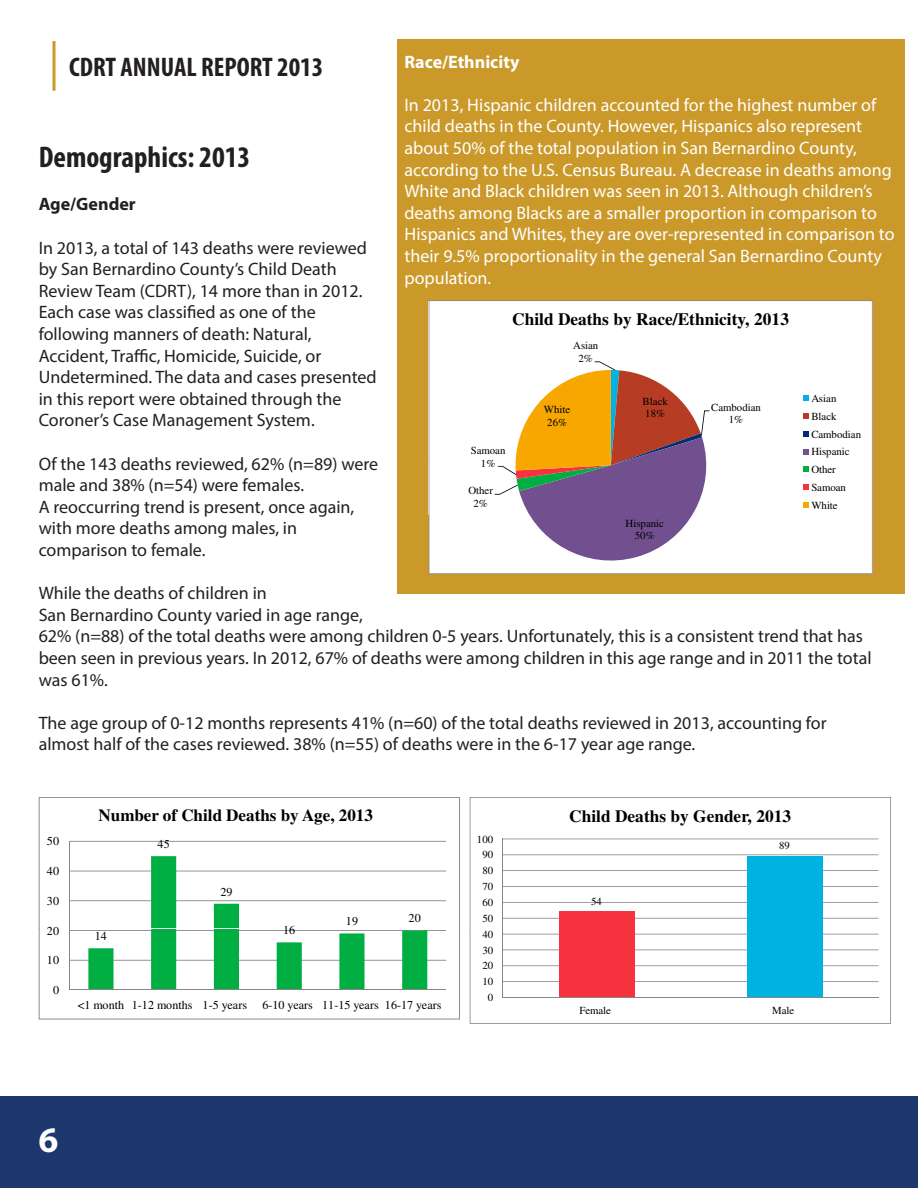
<style>
.page{position:relative;width:918px;height:1188px;background:#fff}
.page>*{position:absolute;margin:0;border:0;box-sizing:border-box;transform-origin:0 0}
.t1{font:700 36px "Myriad Pro";color:#fff}
.t2{font:700 condensed 30px "Myriad Pro";color:#231f20}
.t3{font:700 condensed 27px "Myriad Pro";color:#231f20}
.t4{font:18px/21.6px "Myriad Pro";color:#231f20}
.t5{font:18px/21.6px "Myriad Pro";color:#fff}
.t6{font:700 18px "Myriad Pro";color:#fff}
.t7{font:700 18px "Myriad Pro";color:#231f20}
.t8{font:700 17.4px "Times";color:#000}
.t9{font:700 17.25px "Times";color:#000}
.t10{font:700 17.1px "Times";color:#000}
.t11{font:12.15px "Times";letter-spacing:.005em;color:#000}
.t12{font:10.8px/17.9px "Times";color:#000;text-align:center}
</style>
<div class="page">
<div style="left:397px;top:40px;width:507px;height:554px;background:#ca992a"></div>
<div style="left:0;top:1096px;width:918px;height:92px;background:#1d366c"></div>
<svg style="left:52px;top:41px;width:4px;height:50px"></svg>
<div style="left:429px;top:300px;width:444px;height:159px;background:#fff"></div>
<svg style="left:495px;top:361px;width:222px;height:98px;background:#dfac78"></svg>
<svg style="left:429px;top:459px;width:444px;height:115px;background:#d4cad7"></svg>
<svg style="left:39px;top:797px;width:421px;height:59px"></svg>
<svg style="left:39px;top:856px;width:421px;height:164px"></svg>
<svg style="left:470px;top:797px;width:421px;height:134px"></svg>
<svg style="left:470px;top:931px;width:421px;height:93px"></svg>
<p class="t6" style="left:404px;top:50px;width:117px">Race/Ethnicity</p>
<p class="t5" style="left:404px;top:94px;width:492px">In 2013, Hispanic children accounted for the highest number of child deaths in the County. However, Hispanics also represent about 50% of the total population in San Bernardino County, according to the U.S. Census Bureau. A decrease in deaths among White and Black children was seen in 2013. Although children’s deaths among Blacks are a smaller proportion in comparison to Hispanics and Whites, they are over-represented in comparison to their 9.5% proportionality in the general San Bernardino County population.</p>
<p class="t3" style="left:69px;top:51px;width:256px">CDRT ANNUAL REPORT 2013</p>
<p class="t2" style="left:39px;top:138px;width:213px">Demographics: 2013</p>
<p class="t7" style="left:39px;top:193px;width:99px">Age/Gender</p>
<p class="t4" style="left:39px;top:237px;width:330px">In 2013, a total of 143 deaths were reviewed</p>
<p class="t4" style="left:39px;top:258px;width:300px">by San Bernardino County’s Child Death</p>
<p class="t4" style="left:39px;top:280px;width:325px">Review Team (CDRT), 14 more than in 2012.</p>
<p class="t4" style="left:39px;top:301px;width:279px">Each case was classified as one of the</p>
<p class="t4" style="left:39px;top:323px;width:274px">following manners of death: Natural,</p>
<p class="t4" style="left:39px;top:345px;width:284px">Accident, Traffic, Homicide, Suicide, or</p>
<p class="t4" style="left:39px;top:366px;width:340px">Undetermined. The data and cases presented</p>
<p class="t4" style="left:39px;top:388px;width:304px">in this report were obtained through the</p>
<p class="t4" style="left:39px;top:409px;width:278px">Coroner’s Case Management System.</p>
<p class="t4" style="left:39px;top:453px;width:341px">Of the 143 deaths reviewed, 62% (n=89) were</p>
<p class="t4" style="left:39px;top:474px;width:267px">male and 38% (n=54) were females.</p>
<p class="t4" style="left:39px;top:496px;width:317px">A reoccurring trend is present, once again,</p>
<p class="t4" style="left:39px;top:517px;width:260px">with more deaths among males, in</p>
<p class="t4" style="left:39px;top:539px;width:168px">comparison to female.</p>
<p class="t4" style="left:39px;top:582px;width:230px">While the deaths of children in</p>
<p class="t4" style="left:39px;top:604px;width:326px">San Bernardino County varied in age range,</p>
<p class="t4" style="left:39px;top:625px;width:835px">62% (n=88) of the total deaths were among children 0-5 years. Unfortunately, this is a consistent trend that has been seen in previous years. In 2012, 67% of deaths were among children in this age range and in 2011 the total was 61%.</p>
<p class="t4" style="left:39px;top:712px;width:789px">The age group of 0-12 months represents 41% (n=60) of the total deaths reviewed in 2013, accounting for</p>
<p class="t4" style="left:39px;top:733px;width:658px">almost half of the cases reviewed. 38% (n=55) of deaths were in the 6-17 year age range.</p>
<p class="t8" style="left:512px;top:313px;width:278px">Child Deaths by Race/Ethnicity, 2013</p>
<p class="t12" style="left:573px;top:341px;width:27px;line-height:12.5px">Asian<br>2%</p>
<p class="t12" style="left:811px;top:390px;width:51px;text-align:left">Asian<br>Black<br>Cambodian<br>Hispanic</p>
<p class="t12" style="left:643px;top:396px;width:27px;line-height:12.5px;text-align:left">Black<br>18%</p>
<p class="t12" style="left:711px;top:402px;width:51px;line-height:12.6px">Cambodian<br>1%</p>
<p class="t12" style="left:544px;top:405px;width:28px;line-height:12.5px;text-align:left">White<br>26%</p>
<p class="t12" style="left:471px;top:443px;width:36px">Samoan</p>
<p class="t12" style="left:481px;top:455px;width:16px">1%</p>
<p class="t12" style="left:811px;top:462px;width:36px;text-align:left">Other<br>Samoan<br>White</p>
<p class="t12" style="left:468px;top:485px;width:26px;line-height:12.6px">Other<br>2%</p>
<p class="t12" style="left:626px;top:518px;width:40px;line-height:12.5px">Hispanic<br>50%</p>
<p class="t11" style="left:47px;top:837px;width:14px">50</p>
<p class="t11" style="left:47px;top:867px;width:14px">40</p>
<p class="t11" style="left:47px;top:896px;width:14px">30</p>
<p class="t11" style="left:47px;top:926px;width:14px">20</p>
<p class="t11" style="left:47px;top:956px;width:14px">10</p>
<p class="t11" style="left:53px;top:986px;width:8px">0</p>
<p class="t10" style="left:99px;top:810px;width:276px">Number of Child Deaths by Age, 2013</p>
<p class="t11" style="left:95px;top:932px;width:14px">14</p>
<p class="t11" style="left:158px;top:840px;width:14px">45</p>
<p class="t11" style="left:220px;top:887px;width:14px">29</p>
<p class="t11" style="left:283px;top:926px;width:14px">16</p>
<p class="t11" style="left:346px;top:917px;width:14px">19</p>
<p class="t11" style="left:409px;top:914px;width:14px">20</p>
<p class="t11" style="left:78px;top:1000px;width:171px">&lt;1 month 1-12 months 1-5 years</p>
<p class="t11" style="left:262px;top:1000px;width:181px">6-10 years 11-15 years 16-17 years</p>
<p class="t12" style="left:477px;top:831px;width:18px">100</p>
<p class="t12" style="left:482px;top:847px;width:12px">90</p>
<p class="t12" style="left:482px;top:863px;width:12px">80</p>
<p class="t12" style="left:482px;top:879px;width:12px">70</p>
<p class="t12" style="left:482px;top:894px;width:12px">60</p>
<p class="t12" style="left:482px;top:910px;width:12px">50</p>
<p class="t12" style="left:482px;top:926px;width:12px">40</p>
<p class="t12" style="left:482px;top:942px;width:12px">30</p>
<p class="t12" style="left:482px;top:958px;width:12px">20</p>
<p class="t12" style="left:482px;top:974px;width:12px">10</p>
<p class="t12" style="left:488px;top:990px;width:7px">0</p>
<p class="t1" style="left:39px;top:1116px;width:21px">6</p>
<p class="t9" style="left:569px;top:810px;width:224px">Child Deaths by Gender, 2013</p>
<p class="t12" style="left:591px;top:893px;width:12px">54</p>
<p class="t12" style="left:779px;top:838px;width:12px">89</p>
<p class="t12" style="left:579px;top:1003px;width:33px">Female</p>
<p class="t12" style="left:772px;top:1003px;width:24px">Male</p>
</div>
